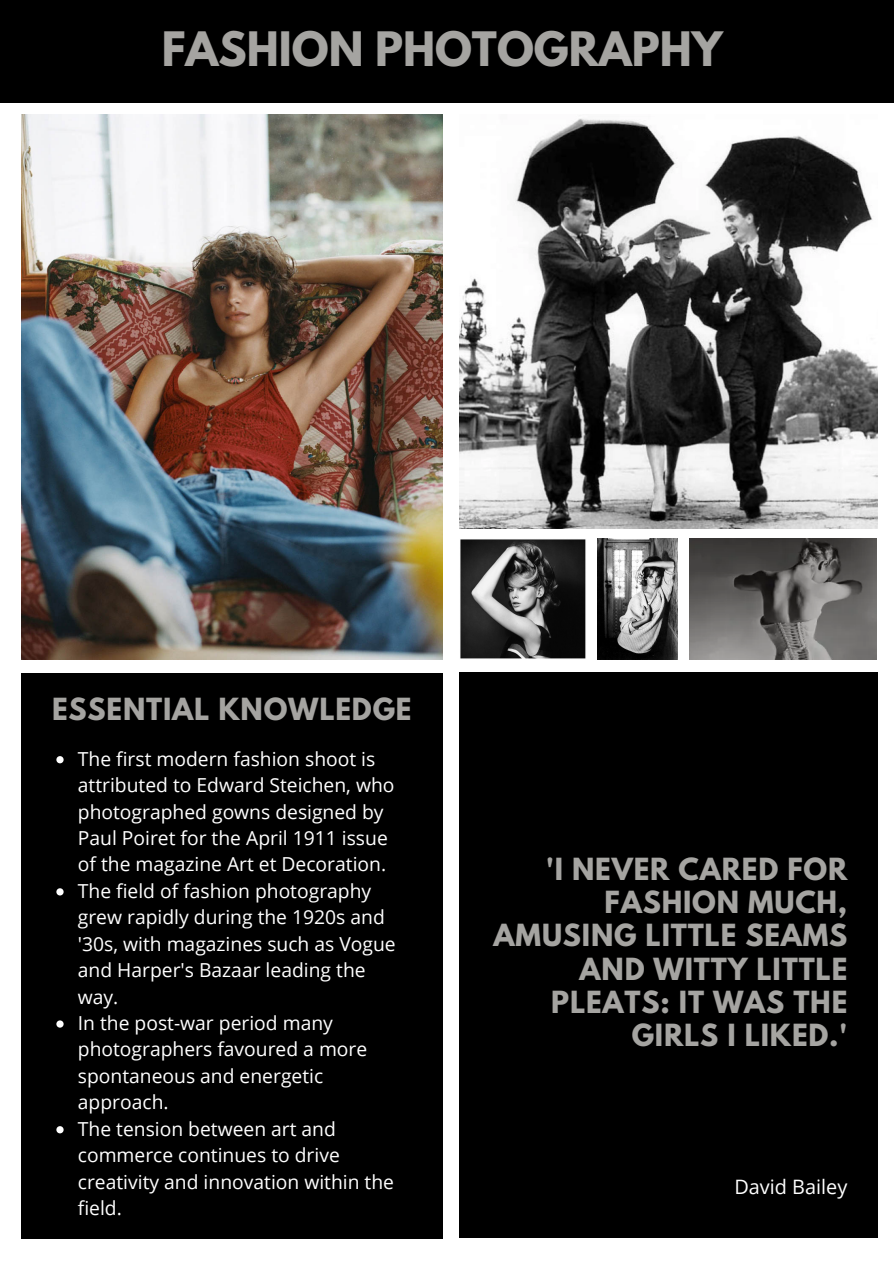
<style>
.page{position:relative;width:894px;height:1264px;background:#fff}
.page>*{position:absolute;margin:0;border:0;box-sizing:border-box;transform-origin:0 0}
.t1{font:700 42px "League Spartan";color:#a5a4a1}
.t2{font:700 27px/33.2px "League Spartan";letter-spacing:.03em;color:#a5a4a1;text-align:right}
.t3{font:19.8px "Open Sans";color:#fff}
.t4{font:19.2px/26.4px "Open Sans";color:#fff}
</style>
<div class="page">
<div style="left:0;top:0;width:893px;height:102px;background:#000"></div>
<div style="left:21px;top:673px;width:421px;height:565px;background:#000"></div>
<div style="left:459px;top:672px;width:418px;height:566px;background:#000"></div>
<img style="left:21px;top:114px;width:421px;height:545px">
<img style="left:459px;top:118px;width:417px;height:411px">
<img style="left:460px;top:539px;width:126px;height:120px">
<img style="left:597px;top:538px;width:80px;height:121px">
<svg style="left:56px;top:756px;width:8px;height:7px"></svg>
<svg style="left:56px;top:888px;width:8px;height:7px"></svg>
<svg style="left:56px;top:1020px;width:8px;height:7px"></svg>
<svg style="left:56px;top:1126px;width:8px;height:7px"></svg>
<img style="left:689px;top:538px;width:187px;height:121px">
<p class="t1" style="left:162px;top:28px;width:562px">FASHION PHOTOGRAPHY</p>
<p class="t2" style="left:52px;top:696px;width:361px">ESSENTIAL KNOWLEDGE</p>
<p class="t4" style="left:78px;top:745px;width:318px">The first modern fashion shoot is attributed to Edward Steichen, who photographed gowns designed by Paul Poiret for the April 1911 issue of the magazine Art et Decoration.</p>
<p class="t4" style="left:78px;top:877px;width:319px">The field of fashion photography grew rapidly during the 1920s and '30s, with magazines such as Vogue and Harper's Bazaar leading the way.</p>
<p class="t4" style="left:78px;top:1009px;width:291px">In the post-war period many photographers favoured a more spontaneous and energetic approach.</p>
<p class="t4" style="left:78px;top:1115px;width:317px">The tension between art and commerce continues to drive creativity and innovation within the field.</p>
<p class="t2" style="left:493px;top:856px;width:355px">'I NEVER CARED FOR<br>FASHION MUCH,<br>AMUSING LITTLE SEAMS<br>AND WITTY LITTLE<br>PLEATS: IT WAS THE<br>GIRLS I LIKED.'</p>
<p class="t3" style="left:734px;top:1172px;width:114px">David Bailey</p>
</div>
